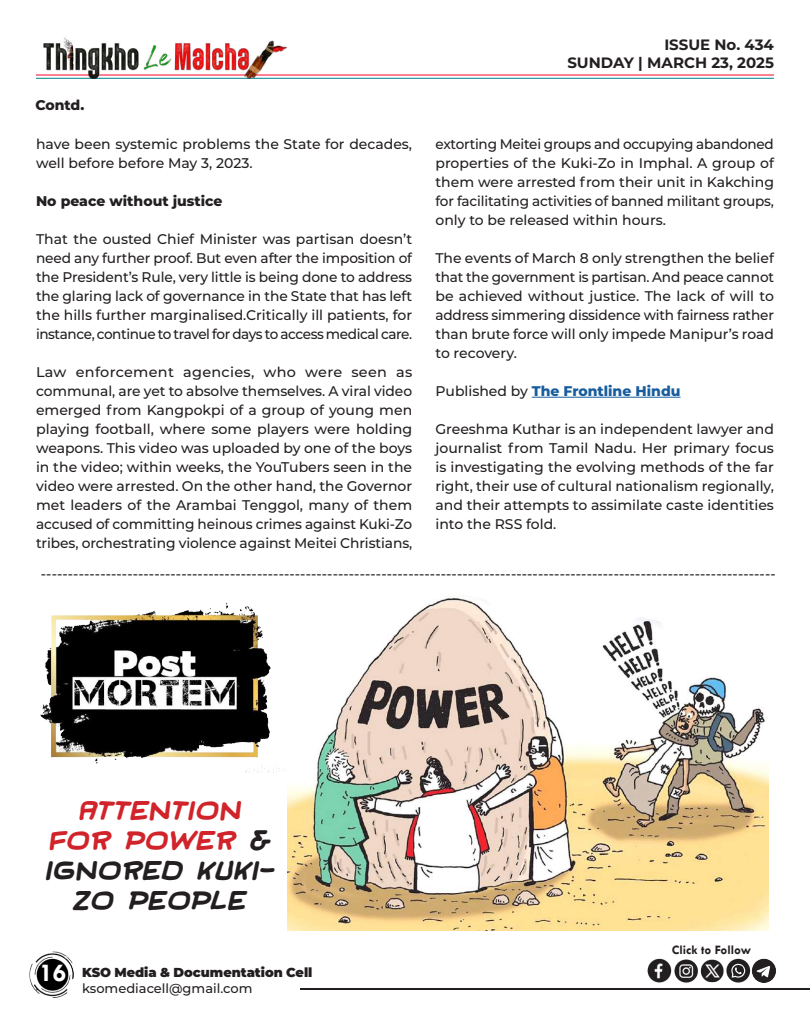
<style>
.page{position:relative;width:810px;height:1013px;background:#fff}
.page>*{position:absolute;margin:0;border:0;box-sizing:border-box;transform-origin:0 0}
.t1{font:700 26px "Tw Cen";color:#fff}
.t2{font:700 25px/30px "Sunday Comics BB";color:#231f20;text-align:center}
.t3{font:700 15px/18px "Montserrat";color:#231f20;text-align:right}
.t4{font:500 14px/19px "Montserrat";letter-spacing:-.005em;color:#231f20;text-align:justify}
.t5{font:800 14px "Montserrat";color:#175d9e}
.t6{font:800 14px "Montserrat";color:#231f20}
.t7{font:900 13px "Montserrat";letter-spacing:-.005em;color:#231f20}
.t8{font:500 13px "Montserrat";color:#231f20}
.t9{font:700 13px "Tw Cen";color:#231f20}
.s1{font-weight:500;color:#231f20}
.s2{color:#d1232a}
</style>
<div class="page">
<hr style="left:301px;top:988px;width:509px;height:1px;background:#231f20">
<img style="left:29px;top:951px;width:45px;height:47px">
<img style="left:647px;top:958px;width:129px;height:25px">
<hr style="left:36px;top:74px;width:738px;height:1px;background:#ff002d">
<hr style="left:36px;top:78px;width:738px;height:1px;background:#00848b">
<img style="left:36px;top:37px;width:254px;height:42px">
<hr style="left:532px;top:397px;width:149px;height:1px;background:#175d9e">
<img style="left:40px;top:603px;width:240px;height:169px">
<img style="left:287px;top:597px;width:482px;height:333px">
<p class="t6" style="left:35px;top:95px;width:50px">Contd.</p>
<p class="t4" style="left:36px;top:134px;width:378px">have been systemic problems the State for decades, well before before May 3, 2023.</p>
<p class="t6" style="left:36px;top:190px;width:188px">No peace without justice</p>
<p class="t4" style="left:36px;top:229px;width:378px">That the ousted Chief Minister was partisan doesn’t need any further proof. But even after the imposition of the President’s Rule, very little is being done to address the glaring lack of governance in the State that has left the hills further marginalised.Critically ill patients, for instance, continue to travel for days to access medical care.</p>
<p class="t4" style="left:36px;top:362px;width:378px">Law enforcement agencies, who were seen as communal, are yet to absolve themselves. A viral video emerged from Kangpokpi of a group of young men playing football, where some players were holding weapons. This video was uploaded by one of the boys in the video; within weeks, the YouTubers seen in the video were arrested. On the other hand, the Governor met leaders of the Arambai Tenggol, many of them accused of committing heinous crimes against Kuki-Zo tribes, orchestrating violence against Meitei Christians,</p>
<p class="t3" style="left:567px;top:35px;width:208px">ISSUE No. 434<br>SUNDAY | MARCH 23, 2025</p>
<p class="t4" style="left:435px;top:134px;width:340px">extorting Meitei groups and occupying abandoned properties of the Kuki-Zo in Imphal. A group of them were arrested from their unit in Kakching for facilitating activities of banned militant groups, only to be released within hours.</p>
<p class="t4" style="left:435px;top:248px;width:340px">The events of March 8 only strengthen the belief that the government is partisan. And peace cannot be achieved without justice. The lack of will to address simmering dissidence with fairness rather than brute force will only impede Manipur’s road to recovery.</p>
<p class="t5" style="left:435px;top:380px;width:247px"><span class="s1">Published by</span> The Frontline Hindu</p>
<p class="t4" style="left:435px;top:419px;width:340px">Greeshma Kuthar is an independent lawyer and journalist from Tamil Nadu. Her primary focus is investigating the evolving methods of the far right, their use of cultural nationalism regionally, and their attempts to assimilate caste identities into the RSS fold.</p>
<p class="t4" style="left:776px;top:586px;width:736px;rotate:-180deg">----------------------------------------------------------------------------------------------------------------------------------------</p>
<h2 class="t2" style="left:45px;top:795px;width:232px"><span class="s2">ATTENTION<br>FOR POWER</span> &amp;<br>IGNORED KUKI-<br>ZO PEOPLE</h2>
<h1 class="t1" style="left:40px;top:957px;width:28px">16</h1>
<p class="t7" style="left:82px;top:962px;width:232px">KSO Media &amp; Documentation Cell</p>
<p class="t8" style="left:82px;top:978px;width:172px">ksomediacell@gmail.com</p>
<p class="t9" style="left:672px;top:942px;width:81px">Click to Follow</p>
</div>
